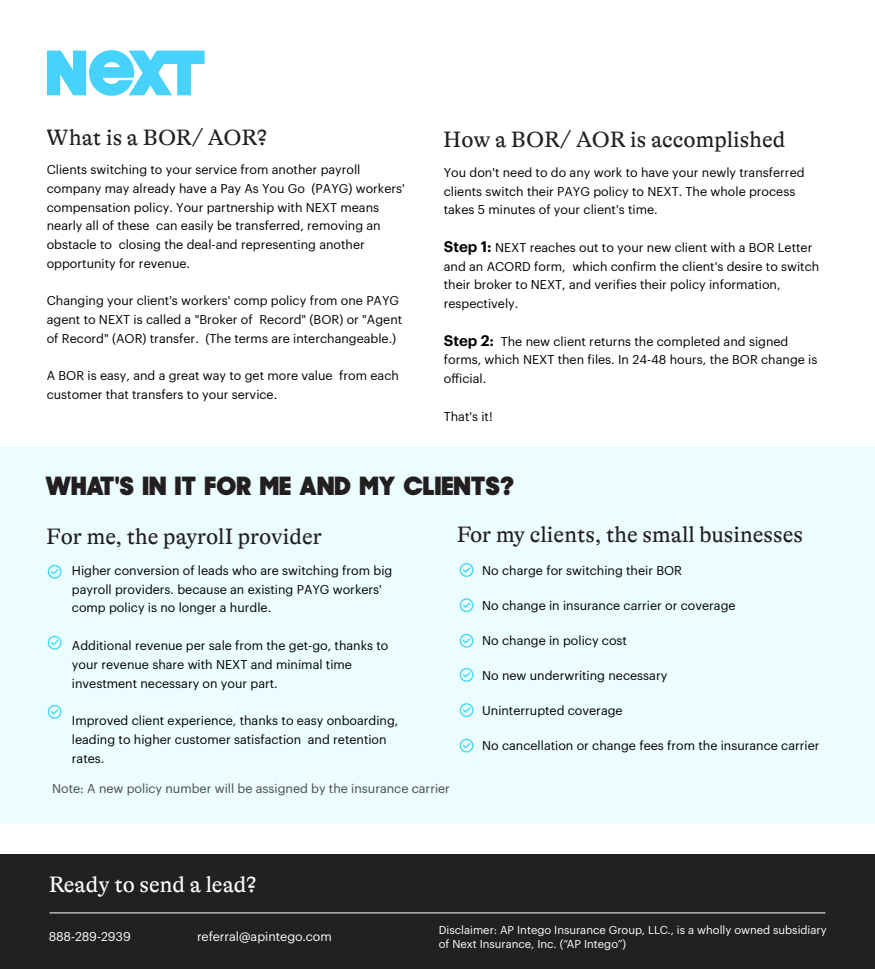
<style>
.page{position:relative;width:875px;height:969px;background:#fff}
.page>*{position:absolute;margin:0;border:0;box-sizing:border-box;transform-origin:0 0}
.t1{font:900 25px "Sharp Sans Display No 2";letter-spacing:.03em;color:#231f20}
.t2{font:22.5px "GT Alpina";color:#231f20}
.t3{font:22.5px "GT Alpina";color:#fff}
.t4{font:12.5px/18.8px "Graphik";color:#000}
.t5{font:12.5px "Graphik";color:#494949}
.t6{font:12.5px "Graphik";color:#fff}
.t7{font:11.25px/13.5px "Graphik";color:#fff}
.s1{font-weight:600;font-size:15px}
</style>
<div class="page">
<div style="left:0;top:854px;width:875px;height:115px;background:#232020"></div>
<svg style="left:47px;top:50px;width:158px;height:46px"></svg>
<div style="left:0;top:446px;width:875px;height:377px;background:#ecfdff"></div>
<div style="left:48px;top:565px;width:14px;height:13px;border:1px solid #32d6fe;border-radius:50%"></div>
<svg style="left:51px;top:569px;width:7px;height:5px"></svg>
<div style="left:48px;top:636px;width:14px;height:13px;border:1px solid #32d6fe;border-radius:50%"></div>
<svg style="left:51px;top:640px;width:7px;height:5px"></svg>
<div style="left:48px;top:705px;width:14px;height:14px;border:1px solid #32d6fe;border-radius:50%"></div>
<svg style="left:51px;top:709px;width:7px;height:5px"></svg>
<div style="left:460px;top:563px;width:13px;height:14px;border:1px solid #32d6fe;border-radius:50%"></div>
<svg style="left:463px;top:567px;width:7px;height:6px"></svg>
<div style="left:460px;top:598px;width:13px;height:14px;border:1px solid #32d6fe;border-radius:50%"></div>
<svg style="left:463px;top:602px;width:7px;height:6px"></svg>
<div style="left:460px;top:634px;width:13px;height:13px;border:1px solid #32d6fe;border-radius:50%"></div>
<svg style="left:463px;top:638px;width:7px;height:5px"></svg>
<div style="left:460px;top:668px;width:13px;height:14px;border:1px solid #32d6fe;border-radius:50%"></div>
<svg style="left:463px;top:672px;width:7px;height:6px"></svg>
<div style="left:460px;top:703px;width:13px;height:14px;border:1px solid #32d6fe;border-radius:50%"></div>
<svg style="left:463px;top:707px;width:7px;height:6px"></svg>
<div style="left:460px;top:739px;width:13px;height:13px;border:1px solid #32d6fe;border-radius:50%"></div>
<svg style="left:463px;top:743px;width:7px;height:5px"></svg>
<h2 class="t2" style="left:47px;top:125px;width:222px">What is a BOR/ AOR?</h2>
<p class="t4" style="left:47px;top:159px;width:360px">Clients switching to your service from another payroll company may already have a Pay As You Go (PAYG) workers' compensation policy. Your partnership with NEXT means nearly all of these can easily be transferred, removing an obstacle to closing the deal-and representing another opportunity for revenue.</p>
<p class="t4" style="left:47px;top:290px;width:357px">Changing your client's workers' comp policy from one PAYG agent to NEXT is called a "Broker of Record" (BOR) or "Agent of Record" (AOR) transfer. (The terms are interchangeable.)</p>
<p class="t4" style="left:47px;top:365px;width:354px">A BOR is easy, and a great way to get more value from each customer that transfers to your service.</p>
<h2 class="t2" style="left:444px;top:126px;width:343px">How a BOR/ AOR is accomplished</h2>
<p class="t4" style="left:444px;top:162px;width:362px">You don't need to do any work to have your newly transferred clients switch their PAYG policy to NEXT. The whole process takes 5 minutes of your client's time.</p>
<p class="t4" style="left:444px;top:237px;width:377px"><span class="s1">Step 1:</span> NEXT reaches out to your new client with a BOR Letter and an ACORD form, which confirm the client's desire to switch their broker to NEXT, and verifies their policy information, respectively.</p>
<p class="t4" style="left:444px;top:331px;width:375px"><span class="s1">Step 2:</span> The new client returns the completed and signed forms, which NEXT then files. In 24-48 hours, the BOR change is official.</p>
<p class="t4" style="left:444px;top:406px;width:50px">That's it!</p>
<h1 class="t1" style="left:46px;top:465px;width:469px">WHAT'S IN IT FOR ME AND MY CLIENTS?</h1>
<h2 class="t2" style="left:47px;top:523px;width:277px">For me, the payrolI provider</h2>
<p class="t4" style="left:72px;top:560px;width:322px">Higher conversion of leads who are switching from big payroll providers. because an existing PAYG workers' comp policy is no longer a hurdle.</p>
<p class="t4" style="left:72px;top:635px;width:318px">Additional revenue per sale from the get-go, thanks to your revenue share with NEXT and minimal time investment necessary on your part.</p>
<p class="t4" style="left:72px;top:710px;width:328px">Improved client experience, thanks to easy onboarding, leading to higher customer satisfaction and retention rates.</p>
<h2 class="t2" style="left:456px;top:522px;width:348px">For my clients, the small businesses</h2>
<p class="t4" style="left:482px;top:560px;width:202px">No charge for switching their BOR</p>
<p class="t4" style="left:482px;top:595px;width:255px">No change in insurance carrier or coverage</p>
<p class="t4" style="left:482px;top:630px;width:146px">No change in policy cost</p>
<p class="t4" style="left:482px;top:665px;width:187px">No new underwriting necessary</p>
<p class="t4" style="left:482px;top:700px;width:142px">Uninterrupted coverage</p>
<p class="t4" style="left:482px;top:735px;width:339px">No cancellation or change fees from the insurance carrier</p>
<p class="t5" style="left:52px;top:779px;width:399px">Note: A new policy number will be assigned by the insurance carrier</p>
<h2 class="t3" style="left:48px;top:872px;width:210px">Ready to send a lead?</h2>
<p class="t6" style="left:49px;top:927px;width:84px">888-289-2939</p>
<p class="t6" style="left:197px;top:927px;width:136px">referral@apintego.com</p>
<p class="t7" style="left:439px;top:922px;width:390px">Disclaimer: AP Intego Insurance Group, LLC., is a wholly owned subsidiary of Next Insurance, Inc. (“AP Intego”)</p>
</div>
